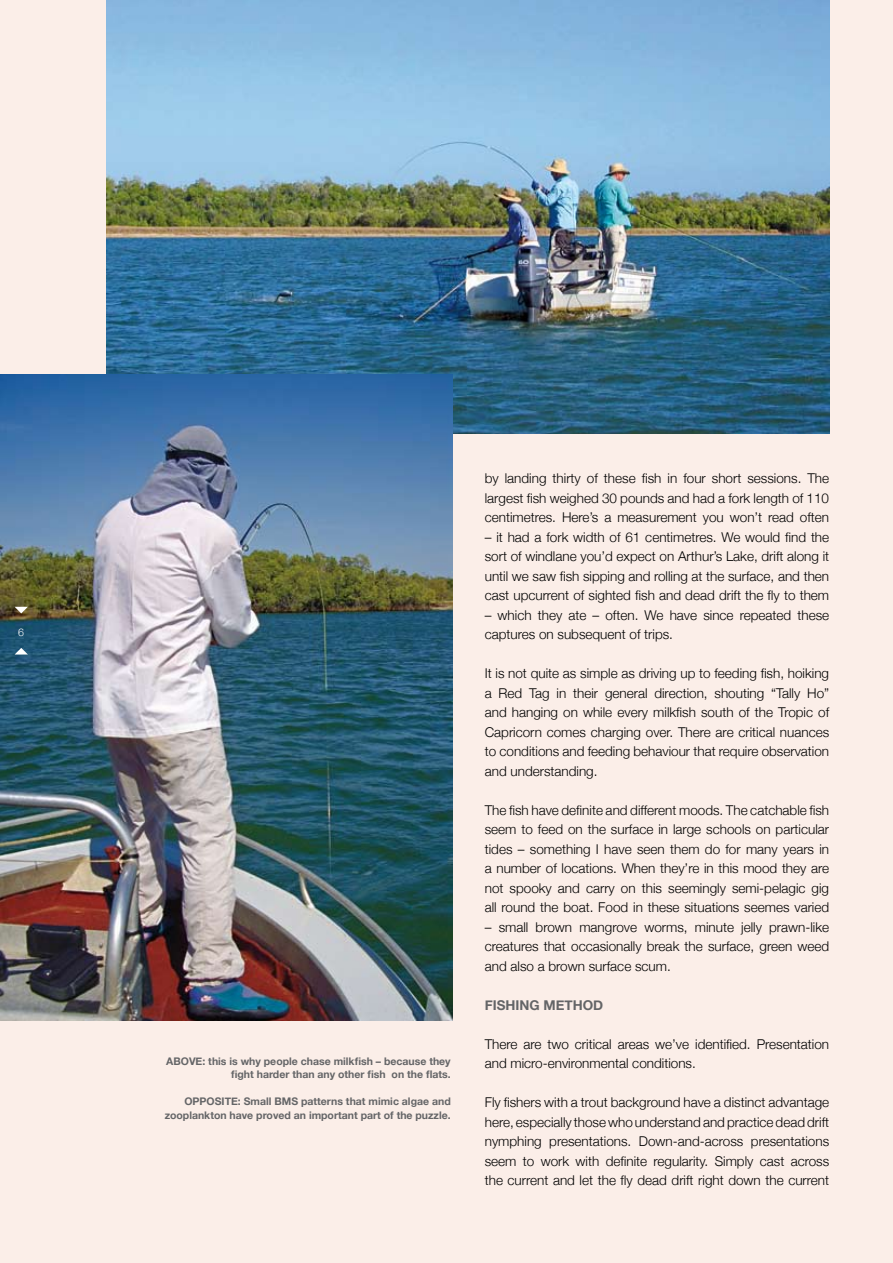
<style>
.page{position:relative;width:893px;height:1263px;background:#fbeee8}
.page>*{position:absolute;margin:0;border:0;box-sizing:border-box;transform-origin:0 0}
.t1{font:300 13.5px/19.5px "Helvetica Neue";color:#000;text-align:justify}
.t2{font:700 13.5px "Helvetica Neue";color:#646567}
.t3{font:700 10.5px/13.5px "Helvetica Neue";color:#646567;text-align:right}
</style>
<div class="page">
<img style="left:106px;top:0;width:723px;height:434px">
<img style="left:0;top:374px;width:452px;height:646px">
<svg style="left:15px;top:607px;width:13px;height:6px"></svg>
<svg style="left:15px;top:648px;width:13px;height:6px"></svg>
<p class="t3" style="left:166px;top:1054px;width:286px">ABOVE: this is why people chase milkfish – because they fight harder than any other fish on the flats.</p>
<p class="t3" style="left:165px;top:1094px;width:288px">OPPOSITE: Small BMS patterns that mimic algae and zooplankton have proved an important part of the puzzle.</p>
<p class="t1" style="left:485px;top:468px;width:346px">by landing thirty of these fish in four short sessions. The largest fish weighed 30 pounds and had a fork length of 110 centimetres. Here’s a measurement you won’t read often</p>
<p class="t1" style="left:485px;top:527px;width:346px">– it had a fork width of 61 centimetres. We would find the sort of windlane you’d expect on Arthur’s Lake, drift along it until we saw fish sipping and rolling at the surface, and then cast upcurrent of sighted fish and dead drift the fly to them</p>
<p class="t1" style="left:485px;top:605px;width:346px">– which they ate – often. We have since repeated these captures on subsequent of trips.</p>
<p class="t1" style="left:485px;top:663px;width:346px">It is not quite as simple as driving up to feeding fish, hoiking a Red Tag in their general direction, shouting “Tally Ho” and hanging on while every milkfish south of the Tropic of Capricorn comes charging over. There are critical nuances to conditions and feeding behaviour that require observation and understanding.</p>
<p class="t1" style="left:485px;top:800px;width:346px">The fish have definite and different moods. The catchable fish seem to feed on the surface in large schools on particular tides – something I have seen them do for many years in a number of locations. When they’re in this mood they are not spooky and carry on this seemingly semi-pelagic gig all round the boat. Food in these situations seemes varied</p>
<p class="t1" style="left:485px;top:917px;width:346px">– small brown mangrove worms, minute jelly prawn-like creatures that occasionally break the surface, green weed and also a brown surface scum.</p>
<p class="t2" style="left:485px;top:997px;width:120px">FISHING METHOD</p>
<p class="t1" style="left:485px;top:1034px;width:346px">There are two critical areas we’ve identified. Presentation and micro-environmental conditions.</p>
<p class="t1" style="left:485px;top:1092px;width:346px">Fly fishers with a trout background have a distinct advantage here, especially those who understand and practice dead drift nymphing presentations. Down-and-across presentations seem to work with definite regularity. Simply cast across the current and let the fly dead drift right down the current</p>
</div>
